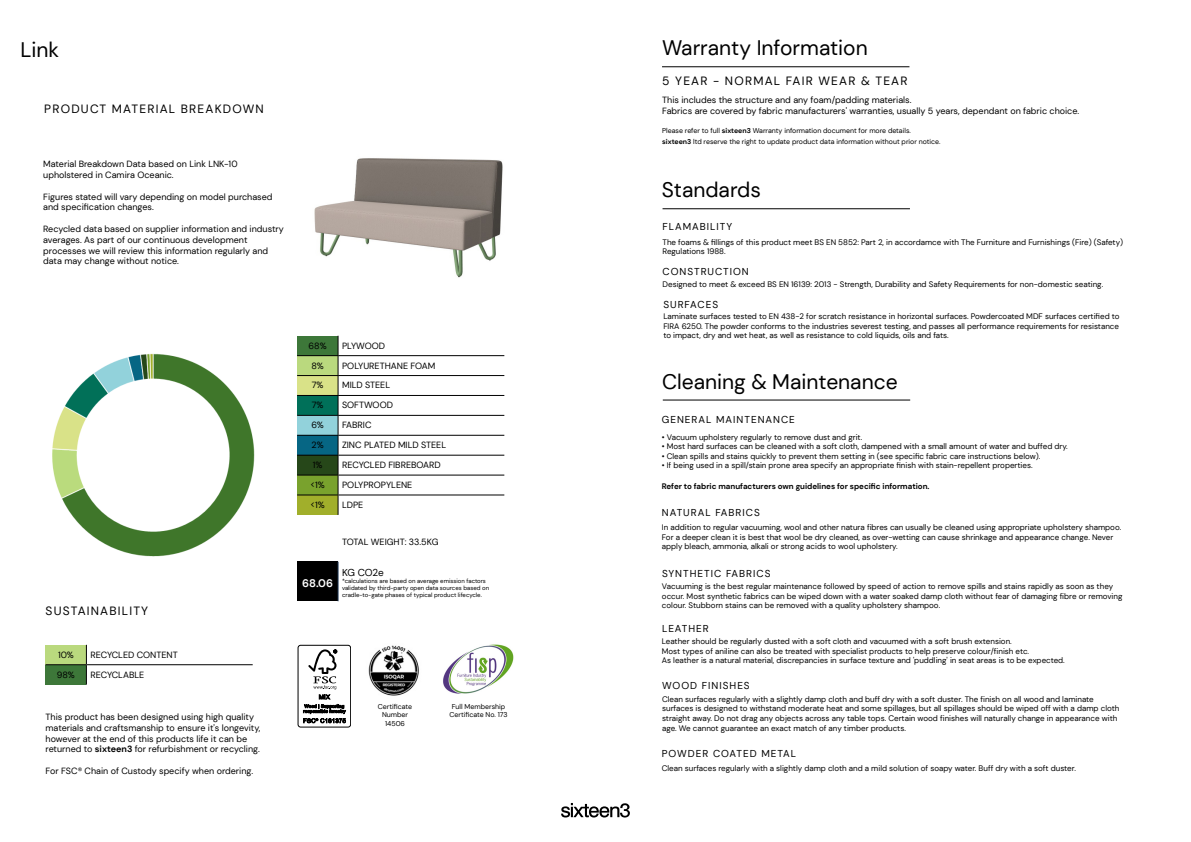
<style>
.page{position:relative;width:1191px;height:842px;background:#fff}
.page>*{position:absolute;margin:0;border:0;box-sizing:border-box;transform-origin:0 0}
.t1{font:21px "DM Sans";color:#000}
.t2{font:12px "DM Sans";letter-spacing:.1em;color:#000}
.t3{font:700 11px "DM Sans";color:#fff}
.t4{font:10px "DM Sans";letter-spacing:.1em;color:#000}
.t5{font:9px/10.8px "DM Sans";color:#000}
.t6{font:8px/9.6px "DM Sans";color:#000}
.t7{font:700 8px "DM Sans";color:#000}
.t8{font:7px/8.4px "DM Sans";color:#000;text-align:center}
.t9{font:6px/7.2px "DM Sans";color:#000}
.s1{font-weight:700}
</style>
<div class="page">
<svg style="left:561px;top:803px;width:69px;height:14px"></svg>
<img style="left:52px;top:353px;width:203px;height:204px">
<div style="left:45px;top:645px;width:41px;height:20px;background:#bad97e"></div>
<div style="left:45px;top:665px;width:41px;height:20px;background:#3d7739"></div>
<hr style="left:45px;top:664px;width:41px;height:1px;background:#000">
<hr style="left:86px;top:664px;width:167px;height:1px;background:#000">
<svg style="left:86px;top:645px;width:1px;height:40px"></svg>
<div style="left:297px;top:336px;width:41px;height:20px;background:#3d7739"></div>
<div style="left:297px;top:356px;width:41px;height:20px;background:#bad97e"></div>
<div style="left:297px;top:376px;width:41px;height:19px;background:#d9e288"></div>
<div style="left:297px;top:395px;width:41px;height:20px;background:#007059"></div>
<div style="left:297px;top:415px;width:41px;height:20px;background:#92d2db"></div>
<div style="left:297px;top:435px;width:41px;height:20px;background:#066684"></div>
<div style="left:297px;top:455px;width:41px;height:20px;background:#264719"></div>
<div style="left:297px;top:475px;width:41px;height:20px;background:#79a22d"></div>
<div style="left:297px;top:495px;width:41px;height:20px;background:#a1af2b"></div>
<div style="left:297px;top:562px;width:41px;height:39px;background:#000"></div>
<hr style="left:297px;top:355px;width:41px;height:1px;background:#000">
<hr style="left:338px;top:355px;width:166px;height:1px;background:#000">
<hr style="left:297px;top:375px;width:41px;height:1px;background:#000">
<hr style="left:338px;top:375px;width:166px;height:1px;background:#000">
<hr style="left:297px;top:395px;width:41px;height:1px;background:#000">
<hr style="left:338px;top:395px;width:166px;height:1px;background:#000">
<hr style="left:297px;top:415px;width:41px;height:1px;background:#000">
<hr style="left:338px;top:415px;width:166px;height:1px;background:#000">
<hr style="left:297px;top:435px;width:41px;height:1px;background:#000">
<hr style="left:338px;top:435px;width:166px;height:1px;background:#000">
<hr style="left:297px;top:455px;width:41px;height:1px;background:#000">
<hr style="left:338px;top:455px;width:166px;height:1px;background:#000">
<hr style="left:297px;top:475px;width:41px;height:1px;background:#000">
<hr style="left:338px;top:475px;width:166px;height:1px;background:#000">
<hr style="left:297px;top:495px;width:41px;height:1px;background:#000">
<hr style="left:338px;top:495px;width:166px;height:1px;background:#000">
<svg style="left:338px;top:336px;width:1px;height:179px"></svg>
<hr style="left:338px;top:562px;width:1px;height:39px;background:#1f3855">
<img style="left:314px;top:158px;width:189px;height:120px">
<hr style="left:662px;top:66px;width:247px;height:1px;background:#000">
<hr style="left:663px;top:400px;width:247px;height:1px;background:#000">
<hr style="left:662px;top:208px;width:248px;height:1px;background:#000">
<img style="left:443px;top:644px;width:71px;height:50px">
<img style="left:368px;top:645px;width:51px;height:51px">
<div style="left:298px;top:645px;width:53px;height:82px;border:1px solid #000;border-radius:3px"></div>
<svg style="left:303px;top:649px;width:43px;height:74px"></svg>
<h1 class="t1" style="left:20px;top:37px;width:40px">Link</h1>
<h1 class="t1" style="left:662px;top:35px;width:207px">Warranty Information</h1>
<h2 class="t2" style="left:662px;top:74px;width:247px">5 YEAR - NORMAL FAIR WEAR &amp; TEAR</h2>
<p class="t5" style="left:662px;top:94px;width:418px">This includes the structure and any foam/padding materials.<br>Fabrics are covered by fabric manufacturers' warranties, usually 5 years, dependant on fabric choice.</p>
<p class="t8" style="left:662px;top:125px;width:280px;line-height:10.8px;text-align:left">Please refer to full <span class="s1">sixteen3</span> Warranty information document for more details. <span class="s1">sixteen3</span> ltd reserve the right to update product data information without prior notice.</p>
<h2 class="t2" style="left:44px;top:101px;width:221px">PRODUCT MATERIAL BREAKDOWN</h2>
<p class="t5" style="left:43px;top:159px;width:196px">Material Breakdown Data based on Link LNK-10 upholstered in Camira Oceanic.</p>
<p class="t5" style="left:43px;top:191px;width:231px">Figures stated will vary depending on model purchased and specification changes.</p>
<p class="t5" style="left:43px;top:223px;width:242px">Recycled data based on supplier information and industry averages. As part of our continuous development processes we will review this information regularly and data may change without notice.</p>
<h2 class="t2" style="left:46px;top:603px;width:104px">SUSTAINABILITY</h2>
<p class="t5" style="left:58px;top:649px;width:17px">10%</p>
<p class="t5" style="left:90px;top:649px;width:89px">RECYCLED CONTENT</p>
<p class="t5" style="left:57px;top:669px;width:19px">98%</p>
<p class="t5" style="left:90px;top:669px;width:55px">RECYCLABLE</p>
<p class="t5" style="left:46px;top:711px;width:216px">This product has been designed using high quality materials and craftsmanship to ensure it's longevity, however at the end of this products life it can be returned to <span class="s1">sixteen3</span> for refurbishment or recycling.</p>
<p class="t5" style="left:46px;top:765px;width:209px">For FSC® Chain of Custody specify when ordering.</p>
<p class="t5" style="left:308px;top:340px;width:20px">68%</p>
<p class="t5" style="left:342px;top:340px;width:45px">PLYWOOD</p>
<p class="t5" style="left:311px;top:360px;width:14px">8%</p>
<p class="t5" style="left:342px;top:360px;width:95px">POLYURETHANE FOAM</p>
<p class="t5" style="left:312px;top:380px;width:13px">7%</p>
<p class="t5" style="left:342px;top:380px;width:50px">MILD STEEL</p>
<p class="t5" style="left:312px;top:400px;width:13px">7%</p>
<p class="t5" style="left:342px;top:400px;width:52px">SOFTWOOD</p>
<p class="t5" style="left:311px;top:420px;width:14px">6%</p>
<p class="t5" style="left:342px;top:420px;width:31px">FABRIC</p>
<p class="t5" style="left:311px;top:440px;width:14px">2%</p>
<p class="t5" style="left:342px;top:440px;width:105px">ZINC PLATED MILD STEEL</p>
<p class="t5" style="left:313px;top:460px;width:11px">1%</p>
<p class="t5" style="left:342px;top:460px;width:100px">RECYCLED FIBREBOARD</p>
<p class="t5" style="left:310px;top:479px;width:16px">&lt;1%</p>
<p class="t5" style="left:342px;top:479px;width:72px">POLYPROPYLENE</p>
<p class="t5" style="left:310px;top:499px;width:16px">&lt;1%</p>
<p class="t5" style="left:342px;top:499px;width:23px">LDPE</p>
<p class="t5" style="left:342px;top:536px;width:98px">TOTAL WEIGHT: 33.5KG</p>
<h3 class="t3" style="left:302px;top:576px;width:32px">68.06</h3>
<p class="t4" style="left:342px;top:566px;width:43px">KG CO2e</p>
<p class="t9" style="left:342px;top:577px;width:149px">*calculations are based on average emission factors validated by third-party open data sources based on cradle-to-gate phases of typical product lifecycle.</p>
<p class="t8" style="left:378px;top:702px;width:36px">Certificate<br>Number<br>14506</p>
<p class="t8" style="left:449px;top:702px;width:60px">Full Membership<br>Certificate No. 173</p>
<h1 class="t1" style="left:662px;top:177px;width:101px">Standards</h1>
<p class="t4" style="left:662px;top:220px;width:71px">FLAMABILITY</p>
<p class="t6" style="left:662px;top:237px;width:462px">The foams &amp; fillings of this product meet BS EN 5852: Part 2, in accordamce with The Furniture and Furnishings (Fire) (Safety)<br>Regulations 1988.</p>
<p class="t4" style="left:662px;top:266px;width:88px">CONSTRUCTION</p>
<p class="t6" style="left:662px;top:279px;width:442px">Designed to meet &amp; exceed BS EN 16139: 2013 - Strength, Durability and Safety Requirements for non-domestic seating.</p>
<p class="t4" style="left:663px;top:298px;width:56px">SURFACES</p>
<p class="t6" style="left:663px;top:312px;width:458px;text-align:justify">Laminate surfaces tested to EN 438-2 for scratch resistance in horizontal surfaces. Powdercoated MDF surfaces certified to FIRA 6250. The powder conforms to the industries severest testing, and passes all performance requirements for resistance to impact, dry and wet heat, as well as resistance to cold liquids, oils and fats.</p>
<h1 class="t1" style="left:662px;top:368px;width:237px">Cleaning &amp; Maintenance</h1>
<p class="t4" style="left:662px;top:413px;width:135px">GENERAL MAINTENANCE</p>
<p class="t6" style="left:662px;top:432px;width:202px">• Vacuum upholstery regularly to remove dust and grit.</p>
<p class="t6" style="left:662px;top:442px;width:407px">• Most hard surfaces can be cleaned with a soft cloth, dampened with a small amount of water and buffed dry.</p>
<p class="t6" style="left:662px;top:451px;width:380px">• Clean spills and stains quickly to prevent them setting in (see specific fabric care instructions below).</p>
<p class="t6" style="left:662px;top:461px;width:372px">• If being used in a spill/stain prone area specify an appropriate finish with stain-repellent properties.</p>
<p class="t7" style="left:662px;top:481px;width:269px">Refer to fabric manufacturers own guidelines for specific information.</p>
<p class="t4" style="left:662px;top:507px;width:99px">NATURAL FABRICS</p>
<p class="t6" style="left:662px;top:522px;width:461px">In addition to regular vacuuming, wool and other natura fibres can usually be cleaned using appropriate upholstery shampoo.<br>For a deeper clean it is best that wool be dry cleaned, as over-wetting can cause shrinkage and appearance change. Never apply bleach, ammonia, alkali or strong acids to wool upholstery.</p>
<p class="t4" style="left:662px;top:568px;width:110px">SYNTHETIC FABRICS</p>
<p class="t6" style="left:662px;top:581px;width:462px">Vacuuming is the best regular maintenance followed by speed of action to remove spills and stains rapidly as soon as they occur. Most synthetic fabrics can be wiped down with a water soaked damp cloth without fear of damaging fibre or removing colour. Stubborn stains can be removed with a quality upholstery shampoo.</p>
<p class="t4" style="left:662px;top:623px;width:48px">LEATHER</p>
<p class="t6" style="left:662px;top:636px;width:404px">Leather should be regularly dusted with a soft cloth and vacuumed with a soft brush extension.<br>Most types of aniline can also be treated with specialist products to help preserve colour/finish etc.<br>As leather is a natural material, discrepancies in surface texture and 'puddling' in seat areas is to be expected.</p>
<p class="t4" style="left:662px;top:680px;width:89px">WOOD FINISHES</p>
<p class="t6" style="left:662px;top:694px;width:459px">Clean surfaces regularly with a slightly damp cloth and buff dry with a soft duster. The finish on all wood and laminate surfaces is designed to withstand moderate heat and some spillages, but all spillages should be wiped off with a damp cloth straight away. Do not drag any objects across any table tops. Certain wood finishes will naturally change in appearance with age. We cannot guarantee an exact match of any timber products.</p>
<p class="t4" style="left:662px;top:748px;width:136px">POWDER COATED METAL</p>
<p class="t6" style="left:662px;top:763px;width:415px">Clean surfaces regularly with a slightly damp cloth and a mild solution of soapy water. Buff dry with a soft duster.</p>
</div>
